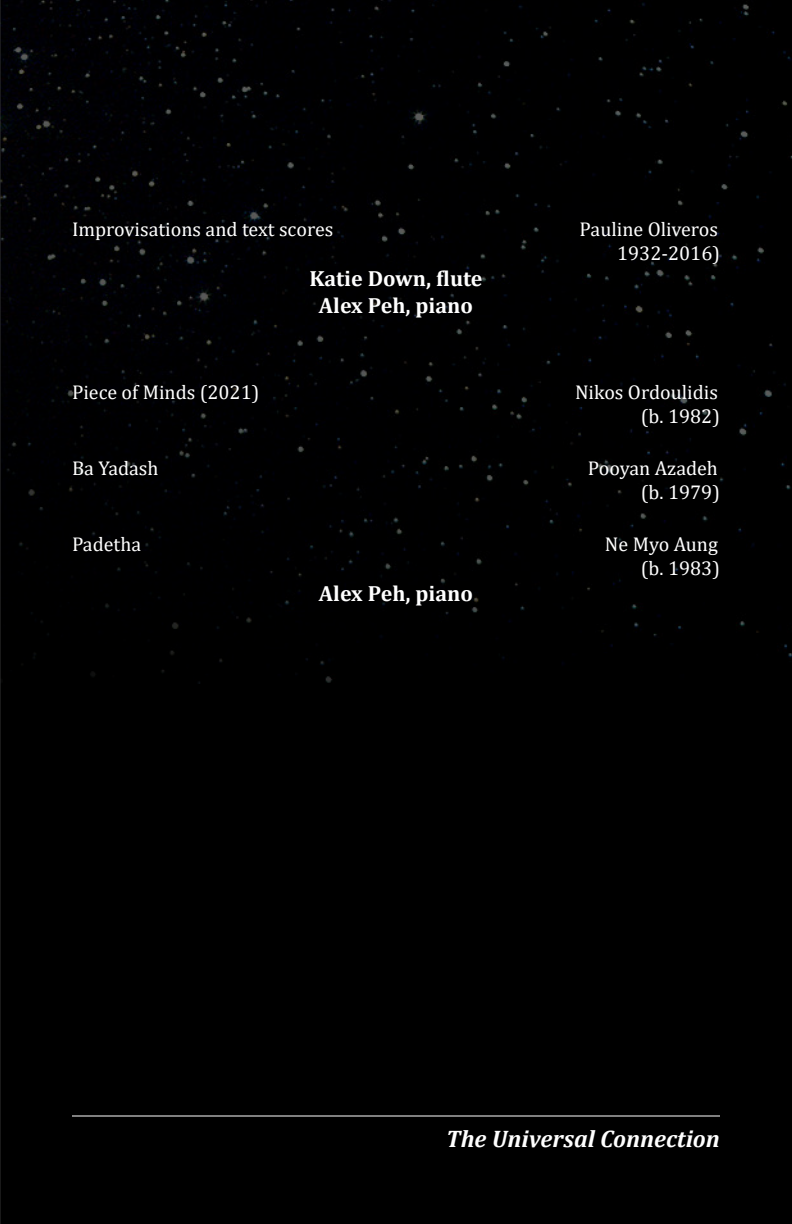
<style>
.page{position:relative;width:792px;height:1224px;background:#000}
.page>*{position:absolute;margin:0;border:0;box-sizing:border-box;transform-origin:0 0}
.t1{font:italic 700 24px "Cambria";color:#fff}
.t2{font:700 22px/26.4px "Cambria";color:#fff;text-align:center}
.t3{font:20px/24px "Cambria";color:#fff;text-align:right}
</style>
<div class="page">
<img style="left:1px;top:0;width:791px;height:684px">
<hr style="left:72px;top:1116px;width:648px;height:1px;background:#fff">
<hr style="left:0;top:0;width:1px;height:1224px;background:#383839">
<p class="t3" style="left:72px;top:217px;width:263px">Improvisations and text scores</p>
<p class="t3" style="left:580px;top:217px;width:142px">Pauline Oliveros<br>1932-2016)</p>
<p class="t2" style="left:309px;top:265px;width:175px">Katie Down, flute<br>Alex Peh, piano</p>
<p class="t3" style="left:72px;top:380px;width:189px">Piece of Minds (2021)</p>
<p class="t3" style="left:575px;top:380px;width:146px">Nikos Ordoulidis (b. 1982)</p>
<p class="t3" style="left:72px;top:456px;width:88px">Ba Yadash</p>
<p class="t3" style="left:588px;top:456px;width:134px">Pooyan Azadeh (b. 1979)</p>
<p class="t3" style="left:72px;top:532px;width:71px">Padetha</p>
<p class="t3" style="left:605px;top:532px;width:117px">Ne Myo Aung (b. 1983)</p>
<p class="t2" style="left:319px;top:580px;width:156px">Alex Peh, piano</p>
<p class="t1" style="left:446px;top:1122px;width:275px">The Universal Connection</p>
</div>
